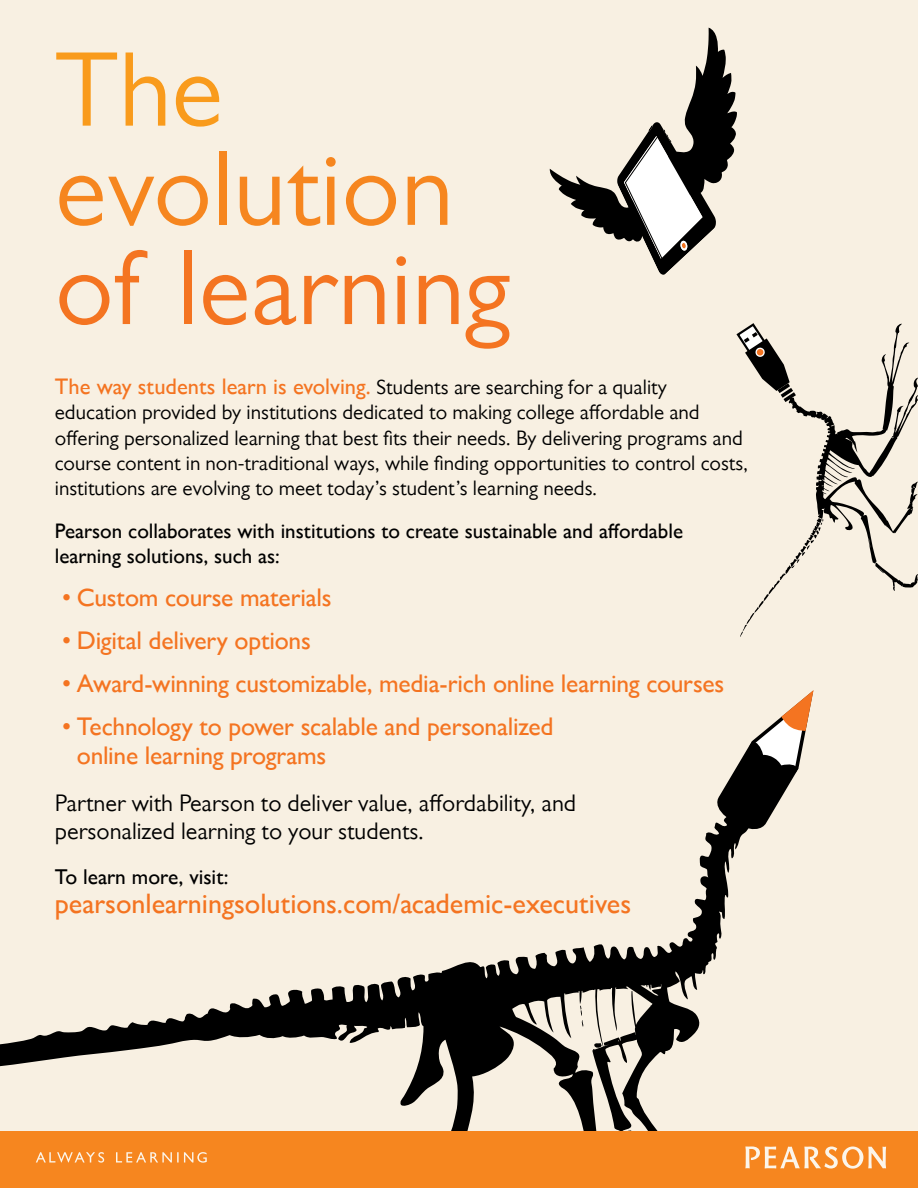
<style>
.page{position:relative;width:918px;height:1188px;background:#f8f0e2}
.page>*{position:absolute;margin:0;border:0;box-sizing:border-box;transform-origin:0 0}
.t1{font:107.25px "Gill Sans MT Pro";color:#f47421}
.t2{font:107.25px "Gill Sans MT Pro";color:#f6861f}
.t3{font:107.25px "Gill Sans MT Pro";color:#f99b1c}
.t4{font:500 28.05px "Gill Sans MT Pro";color:#f47421}
.t5{font:500 25.5px/29.2px "Gill Sans MT Pro";letter-spacing:-.01em;color:#f47421}
.t6{font:24px/28.8px "Gill Sans MT Pro";color:#000}
.t7{font:500 21.45px "Gill Sans MT Pro";color:#000}
.t8{font:21px/25.2px "Gill Sans MT Pro";color:#000}
.t9{font:500 21px/25.2px "Gill Sans MT Pro";color:#000}
.s1{font-weight:500;font-size:22.5px;color:#f47421}
</style>
<div class="page">
<svg style="left:736px;top:323px;width:182px;height:314px"></svg>
<svg style="left:0;top:832px;width:741px;height:299px"></svg>
<svg style="left:579px;top:1006px;width:5px;height:21px"></svg>
<svg style="left:594px;top:1042px;width:8px;height:7px"></svg>
<svg style="left:709px;top:690px;width:105px;height:147px"></svg>
<svg style="left:549px;top:28px;width:188px;height:247px"></svg>
<div style="left:0;top:1131px;width:918px;height:57px;background:#f6861f"></div>
<svg style="left:745px;top:1146px;width:141px;height:23px"></svg>
<svg style="left:36px;top:1152px;width:171px;height:11px"></svg>
<h1 class="t3" style="left:55px;top:28px;width:170px">The</h1>
<h1 class="t2" style="left:55px;top:127px;width:400px">evolution</h1>
<h1 class="t1" style="left:55px;top:226px;width:457px">of learning</h1>
<p class="t8" style="left:55px;top:375px;width:695px"><span class="s1">The way students learn is evolving.</span> Students are searching for a quality education provided by institutions dedicated to making college affordable and offering personalized learning that best fits their needs. By delivering programs and course content in non-traditional ways, while finding opportunities to control costs, institutions are evolving to meet today’s student’s learning needs.</p>
<p class="t9" style="left:55px;top:518px;width:630px">Pearson collaborates with institutions to create sustainable and affordable learning solutions, such as:</p>
<p class="t5" style="left:62px;top:583px;width:271px">• Custom course materials</p>
<p class="t5" style="left:62px;top:626px;width:250px">• Digital delivery options</p>
<p class="t5" style="left:62px;top:668px;width:664px">• Award-winning customizable, media-rich online learning courses</p>
<p class="t5" style="left:77px;top:711px;width:478px;text-indent:-15px">• Technology to power scalable and personalized online learning programs</p>
<p class="t6" style="left:55px;top:788px;width:523px">Partner with Pearson to deliver value, affordability, and personalized learning to your students.</p>
<p class="t7" style="left:55px;top:864px;width:175px">To learn more, visit:</p>
<h2 class="t4" style="left:55px;top:888px;width:578px">pearsonlearningsolutions.com/academic-executives</h2>
</div>
